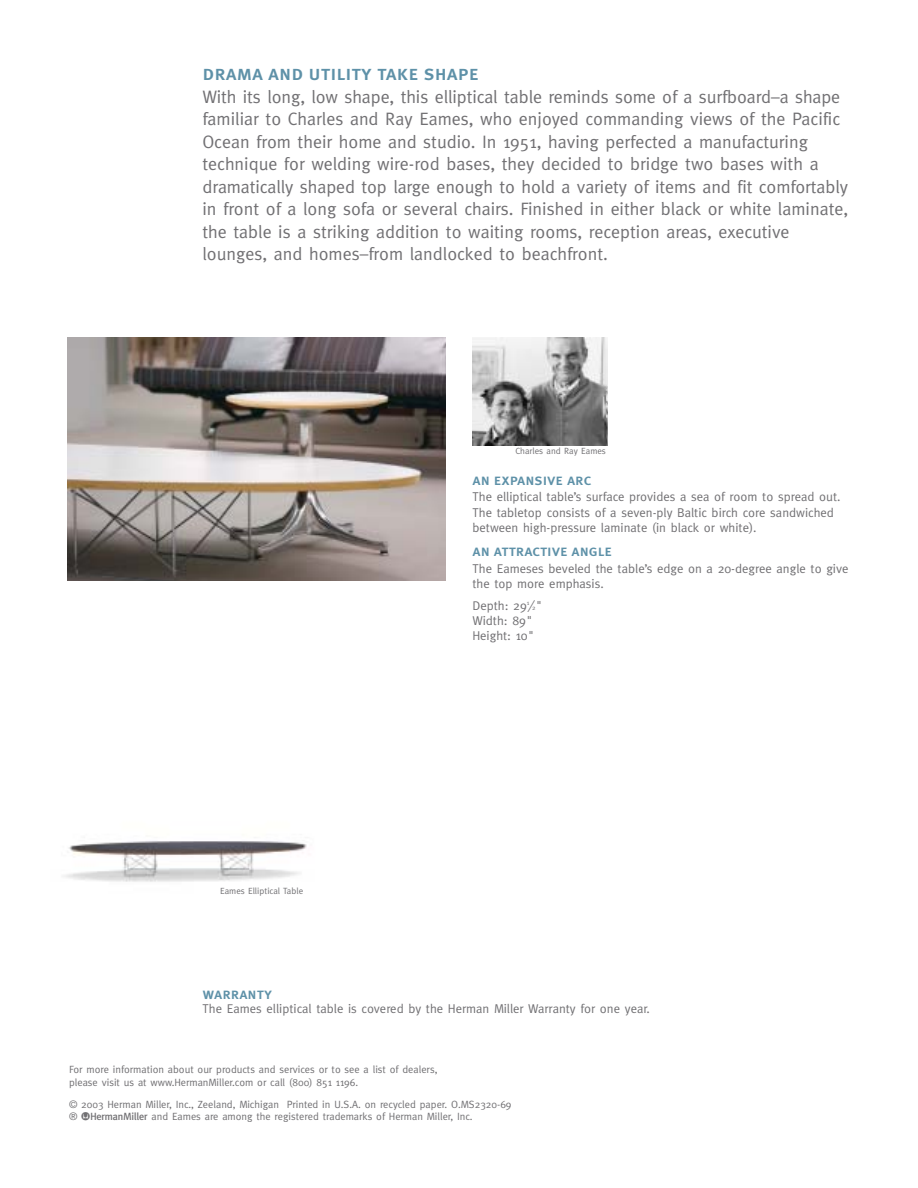
<style>
.page{position:relative;width:918px;height:1188px;background:#fff}
.page>*{position:absolute;margin:0;border:0;box-sizing:border-box;transform-origin:0 0}
.t1{font:21px "Meta Plus Medium Caps";color:#5e91a8}
.t2{font:18px/22.5px "Meta";color:#717073}
.t3{font:15.75px "Meta Plus Medium Caps";color:#5e91a8}
.t4{font:12.75px/15.3px "Meta";color:#717073}
.t5{font:10.5px/12.8px "Meta";color:#717073}
.t6{font:9px "Meta";color:#717073}
.s1{font-size:6.3px}
.s2{font-family:"Herman Miller Logo Micro"}
</style>
<div class="page">
<img style="left:63px;top:841px;width:244px;height:41px">
<img style="left:472px;top:338px;width:136px;height:108px">
<img style="left:68px;top:338px;width:378px;height:242px">
<p class="t1" style="left:202px;top:61px;width:278px">drama and utility take shape</p>
<p class="t2" style="left:202px;top:87px;width:647px">With its long, low shape, this elliptical table reminds some of a surfboard–a shape familiar to Charles and Ray Eames, who enjoyed commanding views of the Pacific Ocean from their home and studio. In 1951, having perfected a manufacturing technique for welding wire-rod bases, they decided to bridge two bases with a dramatically shaped top large enough to hold a variety of items and fit comfortably in front of a long sofa or several chairs. Finished in either black or white laminate, the table is a striking addition to waiting rooms, reception areas, executive lounges, and homes–from landlocked to beachfront.</p>
<p class="t6" style="left:515px;top:448px;width:92px">Charles and Ray Eames</p>
<p class="t6" style="left:220px;top:887px;width:85px">Eames Elliptical Table</p>
<p class="t3" style="left:472px;top:470px;width:120px">an expansive arc</p>
<p class="t4" style="left:472px;top:490px;width:370px">The elliptical table’s surface provides a sea of room to spread out.<br>The tabletop consists of a seven-ply Baltic birch core sandwiched between high-pressure laminate (in black or white).</p>
<p class="t3" style="left:472px;top:541px;width:141px">an attractive angle</p>
<p class="t4" style="left:472px;top:562px;width:378px">The Eameses beveled the table’s edge on a 20-degree angle to give the top more emphasis.</p>
<p class="t4" style="left:472px;top:599px;width:71px">Depth: 29<sup>1</sup>⁄<span class="s1">2</span>"<br>Width: 89"<br>Height: 10"</p>
<p class="t3" style="left:202px;top:985px;width:71px">warranty</p>
<p class="t4" style="left:202px;top:1002px;width:449px">The Eames elliptical table is covered by the Herman Miller Warranty for one year.</p>
<p class="t5" style="left:69px;top:1064px;width:370px">For more information about our products and services or to see a list of dealers, please visit us at www.HermanMiller.com or call (800) 851 1196.</p>
<p class="t5" style="left:69px;top:1098px;width:444px">© 2003 Herman Miller, Inc., Zeeland, Michigan Printed in U.S.A. on recycled paper. O.MS2320-69 ® <span class="s2">L</span> and Eames are among the registered trademarks of Herman Miller, Inc.</p>
</div>
